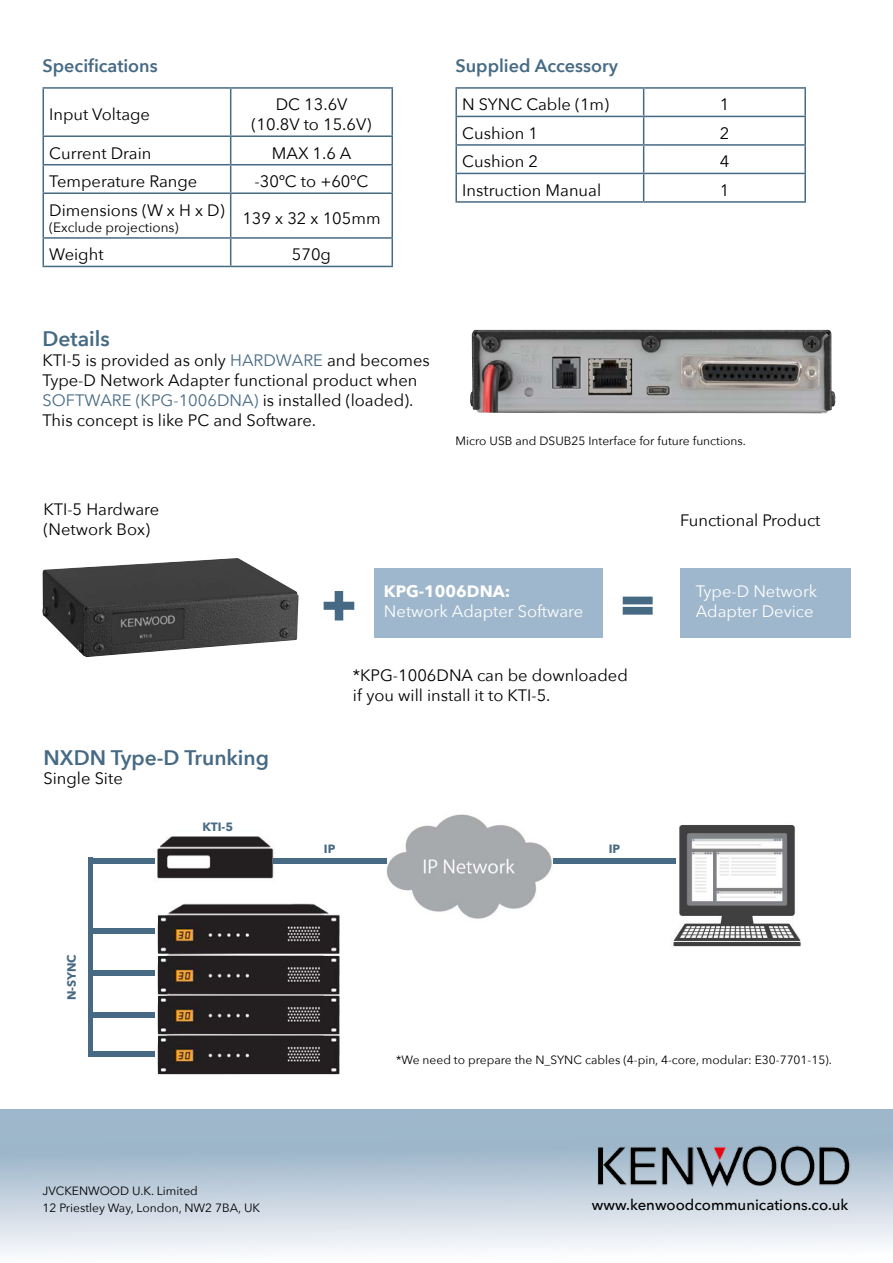
<style>
.page{position:relative;width:893px;height:1263px;background:#fff}
.page>*{position:absolute;margin:0;border:0;box-sizing:border-box;transform-origin:0 0}
.t1{font:800 54px "Avenir Next";color:#476a84}
.t2{font:600 21px "Avenir Next";color:#476a84}
.t3{font:600 18px "Avenir Next";color:#476a84}
.t4{font:16.5px/19.8px "Avenir Next";color:#000}
.t5{font:16.5px/19.8px "Avenir Next";color:#fff}
.t6{font:700 16.5px "Avenir Next";color:#fff}
.t7{font:500 15px "Avenir Next";color:#000}
.t8{font:13.5px "Avenir Next";color:#000}
.t9{font:12px/16.5px "Avenir Next";color:#000}
.t10{font:700 12px "Avenir Next";color:#476a84}
.s1{color:#476a84}
</style>
<div class="page">
<svg style="left:0;top:1110px;width:893px;height:143px"></svg>
<img style="left:593px;top:1141px;width:257px;height:50px">
<hr style="left:43px;top:87px;width:188px;height:2px;background:#476a84">
<hr style="left:43px;top:89px;width:1px;height:46px;background:#476a84">
<hr style="left:231px;top:87px;width:162px;height:2px;background:#476a84">
<hr style="left:230px;top:89px;width:1px;height:46px;background:#476a84">
<hr style="left:391px;top:89px;width:2px;height:46px;background:#476a84">
<hr style="left:43px;top:135px;width:188px;height:2px;background:#476a84">
<hr style="left:231px;top:135px;width:162px;height:2px;background:#476a84">
<hr style="left:391px;top:137px;width:2px;height:27px;background:#476a84">
<hr style="left:43px;top:164px;width:188px;height:1px;background:#476a84">
<svg style="left:43px;top:137px;width:1px;height:55px"></svg>
<hr style="left:231px;top:164px;width:162px;height:1px;background:#476a84">
<svg style="left:230px;top:137px;width:1px;height:55px"></svg>
<hr style="left:391px;top:165px;width:2px;height:27px;background:#476a84">
<hr style="left:43px;top:192px;width:188px;height:2px;background:#476a84">
<hr style="left:43px;top:194px;width:1px;height:43px;background:#476a84">
<hr style="left:231px;top:192px;width:162px;height:2px;background:#476a84">
<hr style="left:230px;top:194px;width:1px;height:43px;background:#476a84">
<hr style="left:391px;top:194px;width:2px;height:43px;background:#476a84">
<hr style="left:43px;top:237px;width:188px;height:2px;background:#476a84">
<svg style="left:43px;top:239px;width:1px;height:27px"></svg>
<hr style="left:231px;top:237px;width:162px;height:2px;background:#476a84">
<svg style="left:230px;top:239px;width:1px;height:27px"></svg>
<hr style="left:391px;top:239px;width:2px;height:27px;background:#476a84">
<hr style="left:43px;top:266px;width:188px;height:1px;background:#476a84">
<hr style="left:231px;top:266px;width:162px;height:1px;background:#476a84">
<hr style="left:455px;top:87px;width:189px;height:2px;background:#476a84">
<hr style="left:455px;top:89px;width:2px;height:27px;background:#476a84">
<hr style="left:644px;top:87px;width:162px;height:2px;background:#476a84">
<hr style="left:804px;top:89px;width:2px;height:27px;background:#476a84">
<hr style="left:455px;top:116px;width:189px;height:1px;background:#476a84">
<hr style="left:455px;top:117px;width:2px;height:27px;background:#476a84">
<hr style="left:644px;top:116px;width:162px;height:1px;background:#476a84">
<hr style="left:804px;top:117px;width:2px;height:27px;background:#476a84">
<hr style="left:455px;top:144px;width:189px;height:2px;background:#476a84">
<hr style="left:455px;top:146px;width:2px;height:27px;background:#476a84">
<hr style="left:644px;top:144px;width:162px;height:2px;background:#476a84">
<hr style="left:804px;top:146px;width:2px;height:27px;background:#476a84">
<hr style="left:455px;top:173px;width:189px;height:1px;background:#476a84">
<hr style="left:455px;top:174px;width:2px;height:27px;background:#476a84">
<hr style="left:644px;top:173px;width:162px;height:1px;background:#476a84">
<svg style="left:643px;top:89px;width:1px;height:112px"></svg>
<hr style="left:804px;top:174px;width:2px;height:27px;background:#476a84">
<hr style="left:455px;top:201px;width:189px;height:2px;background:#476a84">
<hr style="left:644px;top:201px;width:162px;height:2px;background:#476a84">
<img style="left:470px;top:330px;width:365px;height:83px">
<div style="left:374px;top:568px;width:229px;height:69px;background:#9eb7cc"></div>
<div style="left:680px;top:568px;width:170px;height:69px;background:#9eb7cc"></div>
<img style="left:42px;top:558px;width:256px;height:99px">
<img style="left:137px;top:836px;width:160px;height:43px">
<img style="left:145px;top:903px;width:195px;height:172px">
<img style="left:379px;top:814px;width:178px;height:105px">
<img style="left:659px;top:825px;width:142px;height:122px">
<div style="left:88px;top:858px;width:5px;height:199px;background:#476a84"></div>
<div style="left:90px;top:858px;width:65px;height:5px;background:#476a84"></div>
<div style="left:90px;top:929px;width:65px;height:5px;background:#476a84"></div>
<div style="left:90px;top:970px;width:65px;height:6px;background:#476a84"></div>
<div style="left:90px;top:1012px;width:65px;height:5px;background:#476a84"></div>
<div style="left:90px;top:1051px;width:65px;height:6px;background:#476a84"></div>
<div style="left:273px;top:858px;width:114px;height:5px;background:#476a84"></div>
<div style="left:554px;top:858px;width:122px;height:5px;background:#476a84"></div>
<p class="t3" style="left:43px;top:50px;width:117px">Specifications</p>
<p class="t3" style="left:455px;top:50px;width:164px">Supplied Accessory</p>
<p class="t4" style="left:462px;top:94px;width:148px">N SYNC Cable (1m)</p>
<p class="t4" style="left:720px;top:94px;width:11px">1</p>
<p class="t4" style="left:462px;top:123px;width:77px">Cushion 1</p>
<p class="t4" style="left:720px;top:123px;width:11px">2</p>
<p class="t4" style="left:462px;top:151px;width:77px">Cushion 2</p>
<p class="t4" style="left:720px;top:151px;width:11px">4</p>
<p class="t4" style="left:462px;top:180px;width:140px">Instruction Manual</p>
<p class="t4" style="left:720px;top:180px;width:11px">1</p>
<p class="t4" style="left:49px;top:104px;width:102px">Input Voltage</p>
<p class="t4" style="left:252px;top:94px;width:121px;text-align:center">DC 13.6V (10.8V to 15.6V)</p>
<p class="t4" style="left:49px;top:142px;width:104px">Current Drain</p>
<p class="t4" style="left:272px;top:142px;width:81px">MAX 1.6 A</p>
<p class="t4" style="left:49px;top:171px;width:150px">Temperature Range</p>
<p class="t4" style="left:255px;top:171px;width:115px">-30ºC to +60ºC</p>
<p class="t4" style="left:49px;top:199px;width:177px">Dimensions (W x H x D)</p>
<p class="t8" style="left:49px;top:216px;width:131px">(Exclude projections)</p>
<p class="t4" style="left:242px;top:207px;width:140px">139 x 32 x 105mm</p>
<p class="t4" style="left:49px;top:244px;width:56px">Weight</p>
<p class="t4" style="left:292px;top:244px;width:41px">570g</p>
<p class="t2" style="left:43px;top:321px;width:69px">Details</p>
<p class="t4" style="left:43px;top:350px;width:389px">KTI-5 is provided as only <span class="s1">HARDWARE</span> and becomes Type-D Network Adapter functional product when <span class="s1">SOFTWARE (KPG-1006DNA)</span> is installed (loaded).<br>This concept is like PC and Software.</p>
<p class="t9" style="left:455px;top:432px;width:292px">Micro USB and DSUB25 Interface for future functions.</p>
<p class="t4" style="left:44px;top:499px;width:117px">KTI-5 Hardware (Network Box)</p>
<p class="t4" style="left:680px;top:509px;width:142px">Functional Product</p>
<p class="t5" style="left:384px;top:601px;width:201px">Network Adapter Software</p>
<h1 class="t1" style="left:620px;top:570px;width:37px">=</h1>
<p class="t5" style="left:696px;top:581px;width:123px">Type-D Network<br>Adapter Device</p>
<h1 class="t1" style="left:321px;top:570px;width:37px">+</h1>
<p class="t6" style="left:384px;top:577px;width:128px">KPG-1006DNA:</p>
<p class="t2" style="left:44px;top:739px;width:227px">NXDN Type-D Trunking</p>
<p class="t4" style="left:44px;top:768px;width:81px">Single Site</p>
<p class="t10" style="left:202px;top:816px;width:32px">KTI-5</p>
<p class="t10" style="left:61px;top:1000px;width:48px;rotate:-90deg">N-SYNC</p>
<p class="t9" style="left:43px;top:1182px;width:219px">JVCKENWOOD U.K. Limited<br>12 Priestley Way, London, NW2 7BA, UK</p>
<p class="t4" style="left:353px;top:665px;width:276px">*KPG-1006DNA can be downloaded if you will install it to KTI-5.</p>
<p class="t10" style="left:324px;top:839px;width:13px">IP</p>
<p class="t10" style="left:609px;top:839px;width:13px">IP</p>
<p class="t9" style="left:396px;top:1051px;width:437px">*We need to prepare the N_SYNC cables (4-pin, 4-core, modular: E30-7701-15).</p>
<p class="t7" style="left:592px;top:1192px;width:258px">www.kenwoodcommunications.co.uk</p>
</div>
